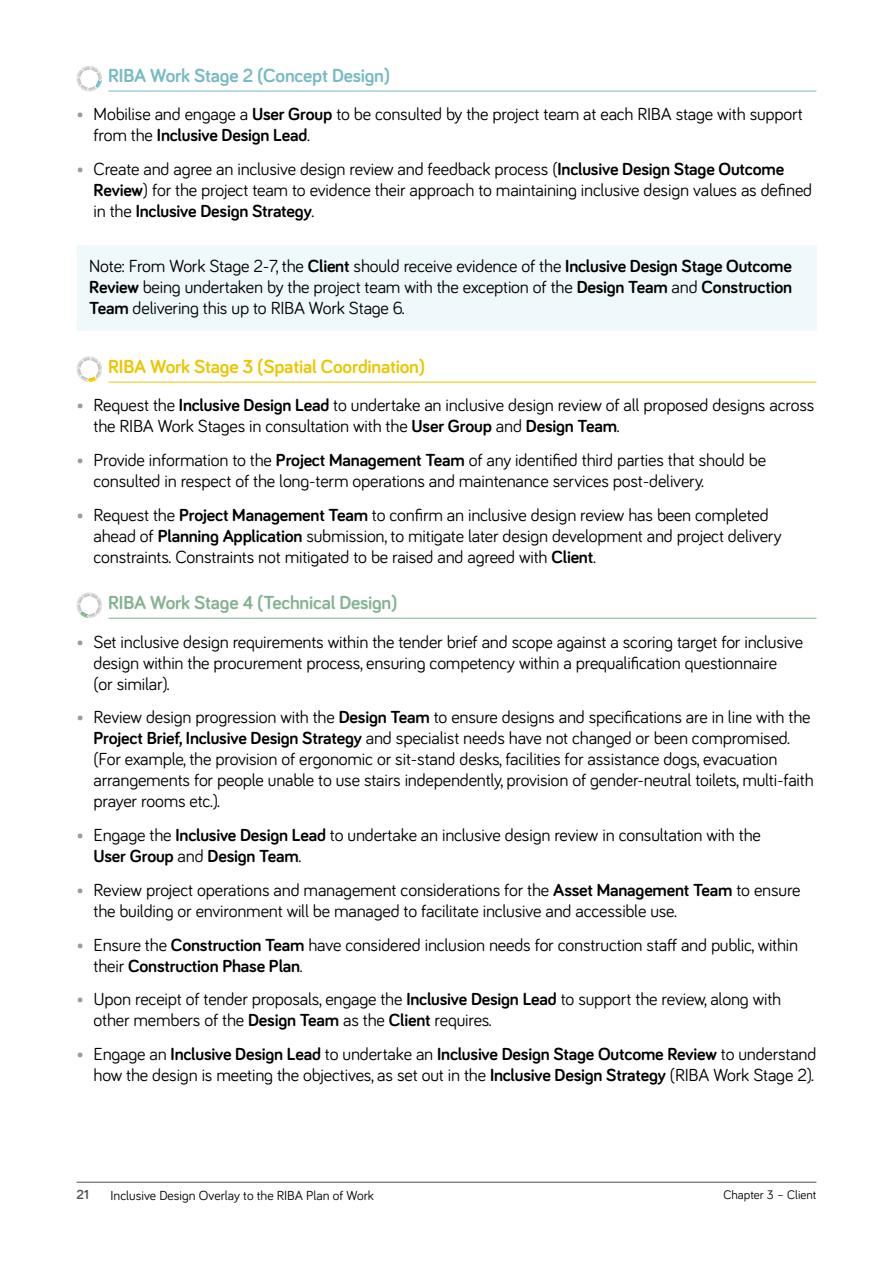
<style>
.page{position:relative;width:893px;height:1263px;background:#fff}
.page>*{position:absolute;margin:0;border:0;box-sizing:border-box;transform-origin:0 0}
.t1{font:700 19.5px "Bariol";letter-spacing:-.01em;color:#edc600}
.t2{font:700 19.5px "Bariol";letter-spacing:-.01em;color:#85b290}
.t3{font:700 19.5px "Bariol";letter-spacing:-.01em;color:#77bac2}
.Call_Out___shaded_box{font:18px/21px "Bariol";letter-spacing:-.01em;color:#000}
.t4{font:13.5px "Bariol";color:#000}
.t5{font:700 13.5px "Bariol";color:#4b5159}
.t6{font:12.75px "Bariol";color:#000}
.s1{color:#9e9ba0}
.s2{font-weight:700}
</style>
<div class="page">
<hr style="left:108px;top:91px;width:708px;height:1px;background:#77bac2">
<div style="left:77px;top:245px;width:739px;height:86px;background:#eff8fa"></div>
<hr style="left:108px;top:382px;width:708px;height:1px;background:#edc600">
<hr style="left:108px;top:618px;width:708px;height:1px;background:#85b290">
<svg style="left:77px;top:66px;width:25px;height:25px"></svg>
<svg style="left:77px;top:356px;width:25px;height:26px"></svg>
<svg style="left:77px;top:592px;width:25px;height:26px"></svg>
<hr style="left:77px;top:1182px;width:739px;height:1px;background:#4b5159">
<h3 class="t3" style="left:108px;top:62px;width:283px">RIBA Work Stage 2 (Concept Design)</h3>
<p class="Call_Out___shaded_box" style="left:94px;top:103px;width:711px;text-indent:-17px"><span class="s1">•</span> Mobilise and engage a <span class="s2">User Group</span> to be consulted by the project team at each RIBA stage with support from the <span class="s2">Inclusive Design Lead</span>.</p>
<p class="Call_Out___shaded_box" style="left:94px;top:158px;width:720px;text-indent:-17px"><span class="s1">•</span> Create and agree an inclusive design review and feedback process (<span class="s2">Inclusive Design Stage Outcome<br>Review</span>) for the project team to evidence their approach to maintaining inclusive design values as defined in the <span class="s2">Inclusive Design Strategy</span>.</p>
<p class="Call_Out___shaded_box" style="left:89px;top:255px;width:704px;text-align:justify">Note: From Work Stage 2-7, the <span class="s2">Client</span> should receive evidence of the <span class="s2">Inclusive Design Stage Outcome Review</span> being undertaken by the project team with the exception of the <span class="s2">Design Team</span> and <span class="s2">Construction Team</span> delivering this up to RIBA Work Stage 6.</p>
<h3 class="t1" style="left:108px;top:353px;width:318px">RIBA Work Stage 3 (Spatial Coordination)</h3>
<p class="Call_Out___shaded_box" style="left:94px;top:394px;width:722px;text-indent:-17px"><span class="s1">•</span> Request the <span class="s2">Inclusive Design Lead</span> to undertake an inclusive design review of all proposed designs across the RIBA Work Stages in consultation with the <span class="s2">User Group</span> and <span class="s2">Design Team</span>.</p>
<p class="Call_Out___shaded_box" style="left:94px;top:449px;width:674px;text-indent:-17px"><span class="s1">•</span> Provide information to the <span class="s2">Project Management Team</span> of any identified third parties that should be consulted in respect of the long-term operations and maintenance services post-delivery.</p>
<p class="Call_Out___shaded_box" style="left:94px;top:504px;width:690px;text-indent:-17px"><span class="s1">•</span> Request the <span class="s2">Project Management Team</span> to confirm an inclusive design review has been completed ahead of <span class="s2">Planning Application</span> submission, to mitigate later design development and project delivery constraints. Constraints not mitigated to be raised and agreed with <span class="s2">Client</span>.</p>
<h3 class="t2" style="left:108px;top:590px;width:291px">RIBA Work Stage 4 (Technical Design)</h3>
<p class="Call_Out___shaded_box" style="left:94px;top:630px;width:711px;text-indent:-17px"><span class="s1">•</span> Set inclusive design requirements within the tender brief and scope against a scoring target for inclusive design within the procurement process, ensuring competency within a prequalification questionnaire<br>(or similar).</p>
<p class="Call_Out___shaded_box" style="left:94px;top:706px;width:722px;text-indent:-17px"><span class="s1">•</span> Review design progression with the <span class="s2">Design Team</span> to ensure designs and specifications are in line with the <span class="s2">Project Brief, Inclusive Design Strategy</span> and specialist needs have not changed or been compromised. (For example, the provision of ergonomic or sit-stand desks, facilities for assistance dogs, evacuation arrangements for people unable to use stairs independently, provision of gender-neutral toilets, multi-faith prayer rooms etc.).</p>
<p class="Call_Out___shaded_box" style="left:94px;top:824px;width:669px;text-indent:-17px"><span class="s1">•</span> Engage the <span class="s2">Inclusive Design Lead</span> to undertake an inclusive design review in consultation with the<br><span class="s2">User Group</span> and <span class="s2">Design Team</span>.</p>
<p class="Call_Out___shaded_box" style="left:94px;top:878px;width:708px;text-indent:-17px"><span class="s1">•</span> Review project operations and management considerations for the <span class="s2">Asset Management Team</span> to ensure the building or environment will be managed to facilitate inclusive and accessible use.</p>
<p class="Call_Out___shaded_box" style="left:94px;top:933px;width:706px;text-indent:-17px"><span class="s1">•</span> Ensure the <span class="s2">Construction Team</span> have considered inclusion needs for construction staff and public, within their <span class="s2">Construction Phase Plan</span>.</p>
<p class="Call_Out___shaded_box" style="left:94px;top:988px;width:689px;text-indent:-17px"><span class="s1">•</span> Upon receipt of tender proposals, engage the <span class="s2">Inclusive Design Lead</span> to support the review, along with other members of the <span class="s2">Design Team</span> as the <span class="s2">Client</span> requires.</p>
<p class="Call_Out___shaded_box" style="left:77px;top:1043px;width:741px;text-align:right"><span class="s1">•</span> Engage an <span class="s2">Inclusive Design Lead</span> to undertake an <span class="s2">Inclusive Design Stage Outcome Review</span> to understand how the design is meeting the objectives, as set out in the <span class="s2">Inclusive Design Strategy</span> (RIBA Work Stage 2).</p>
<p class="t5" style="left:77px;top:1185px;width:14px">21</p>
<p class="t4" style="left:111px;top:1186px;width:265px">Inclusive Design Overlay to the RIBA Plan of Work</p>
<p class="t6" style="left:723px;top:1186px;width:94px">Chapter 3 – Client</p>
</div>
